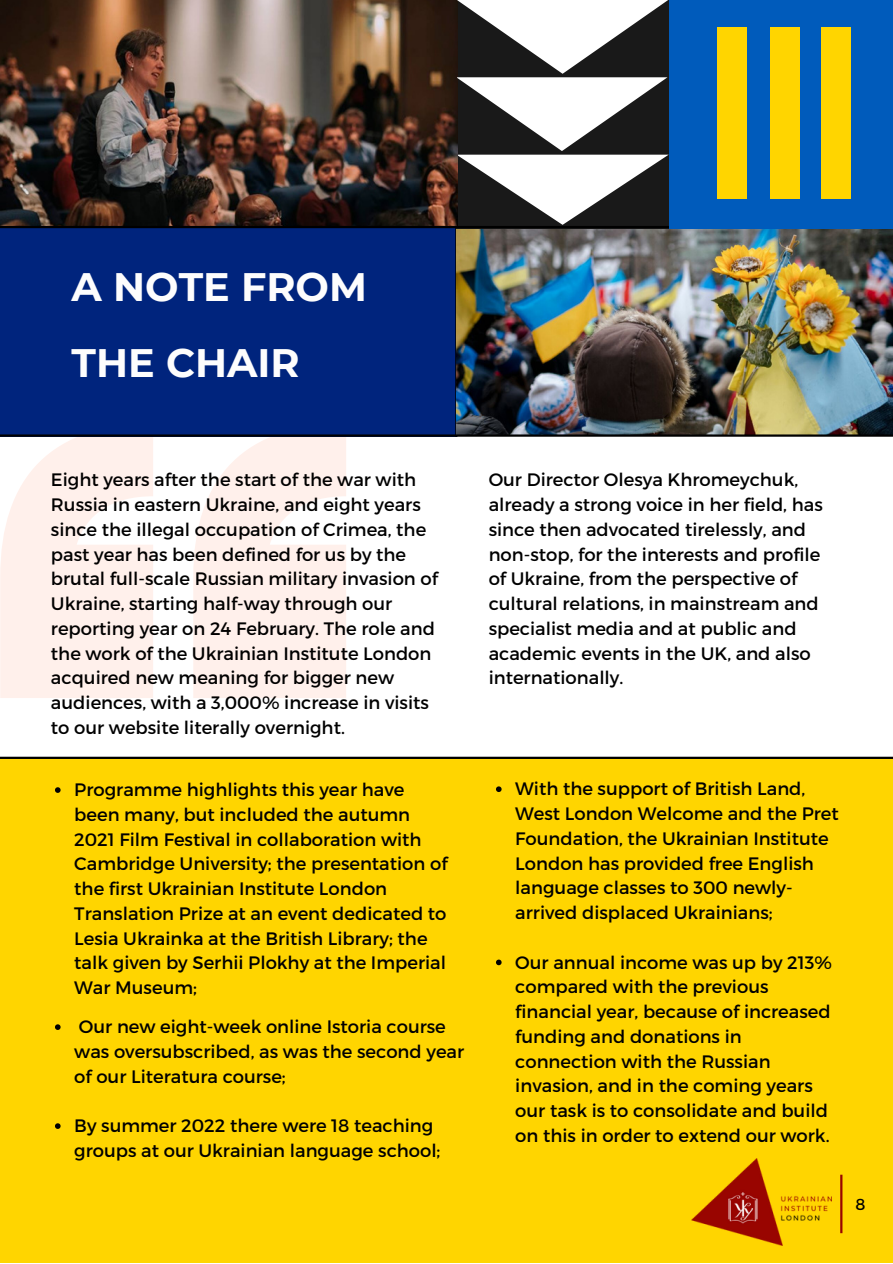
<style>
.page{position:relative;width:893px;height:1264px;background:#fff}
.page>*{position:absolute;margin:0;border:0;box-sizing:border-box;transform-origin:0 0}
.t1{font:700 39.6px/75.3px "Montserrat";color:#fdfdfd}
.t2{font:18px/24.8px "Montserrat";color:#000}
.t3{font:15.9px "Montserrat";color:#000}
</style>
<div class="page">
<div style="left:0;top:757px;width:892px;height:505px;background:#ffd500"></div>
<svg style="left:0;top:437px;width:346px;height:261px;fill:#fff0eb"></svg>
<div style="left:0;top:225px;width:456px;height:212px;background:#00247d"></div>
<hr style="left:455px;top:0;width:2px;height:437px;background:#000">
<img style="left:456px;top:228px;width:436px;height:206px">
<img style="left:0;top:0;width:457px;height:226px">
<hr style="left:0;top:226px;width:892px;height:2px;background:#000">
<hr style="left:0;top:434px;width:892px;height:3px;background:#000">
<hr style="left:0;top:756px;width:892px;height:3px;background:#000">
<hr style="left:840px;top:1174px;width:2px;height:59px;background:#990500">
<img style="left:691px;top:1158px;width:140px;height:87px">
<div style="left:668px;top:0;width:224px;height:228px;background:#005bbb"></div>
<div style="left:717px;top:27px;width:29px;height:172px;background:#ffd500"></div>
<div style="left:770px;top:27px;width:29px;height:172px;background:#ffd500"></div>
<div style="left:821px;top:27px;width:29px;height:172px;background:#ffd500"></div>
<svg style="left:496px;top:786px;width:5px;height:6px"></svg>
<svg style="left:496px;top:959px;width:5px;height:6px"></svg>
<svg style="left:55px;top:787px;width:6px;height:5px"></svg>
<svg style="left:55px;top:1024px;width:6px;height:5px"></svg>
<svg style="left:55px;top:1123px;width:6px;height:5px"></svg>
<svg style="left:456px;top:0;width:212px;height:225px"></svg>
<h1 class="t1" style="left:72px;top:249px;width:297px">A NOTE FROM<br>THE CHAIR</h1>
<p class="t2" style="left:51px;top:466px;width:388px">Eight years after the start of the war with Russia in eastern Ukraine, and eight years since the illegal occupation of Crimea, the past year has been defined for us by the brutal full-scale Russian military invasion of Ukraine, starting half-way through our reporting year on 24 February. The role and the work of the Ukrainian Institute London acquired new meaning for bigger new audiences, with a 3,000% increase in visits to our website literally overnight.</p>
<p class="t2" style="left:74px;top:776px;width:374px">Programme highlights this year have been many, but included the autumn 2021 Film Festival in collaboration with Cambridge University; the presentation of the first Ukrainian Institute London Translation Prize at an event dedicated to Lesia Ukrainka at the British Library; the talk given by Serhii Plokhy at the Imperial War Museum;</p>
<p class="t2" style="left:74px;top:1013px;width:391px">Our new eight-week online Istoria course was oversubscribed, as was the second year of our Literatura course;</p>
<p class="t2" style="left:74px;top:1112px;width:368px">By summer 2022 there were 18 teaching groups at our Ukrainian language school;</p>
<p class="t2" style="left:488px;top:466px;width:335px">Our Director Olesya Khromeychuk, already a strong voice in her field, has since then advocated tirelessly, and non-stop, for the interests and profile of Ukraine, from the perspective of cultural relations, in mainstream and specialist media and at public and academic events in the UK, and also internationally.</p>
<p class="t2" style="left:515px;top:775px;width:325px">With the support of British Land, West London Welcome and the Pret Foundation, the Ukrainian Institute London has provided free English language classes to 300 newly&shy;arrived displaced Ukrainians;</p>
<p class="t2" style="left:515px;top:948px;width:318px">Our annual income was up by 213% compared with the previous financial year, because of increased funding and donations in connection with the Russian invasion, and in the coming years our task is to consolidate and build on this in order to extend our work.</p>
<p class="t3" style="left:855px;top:1193px;width:11px">8</p>
</div>
